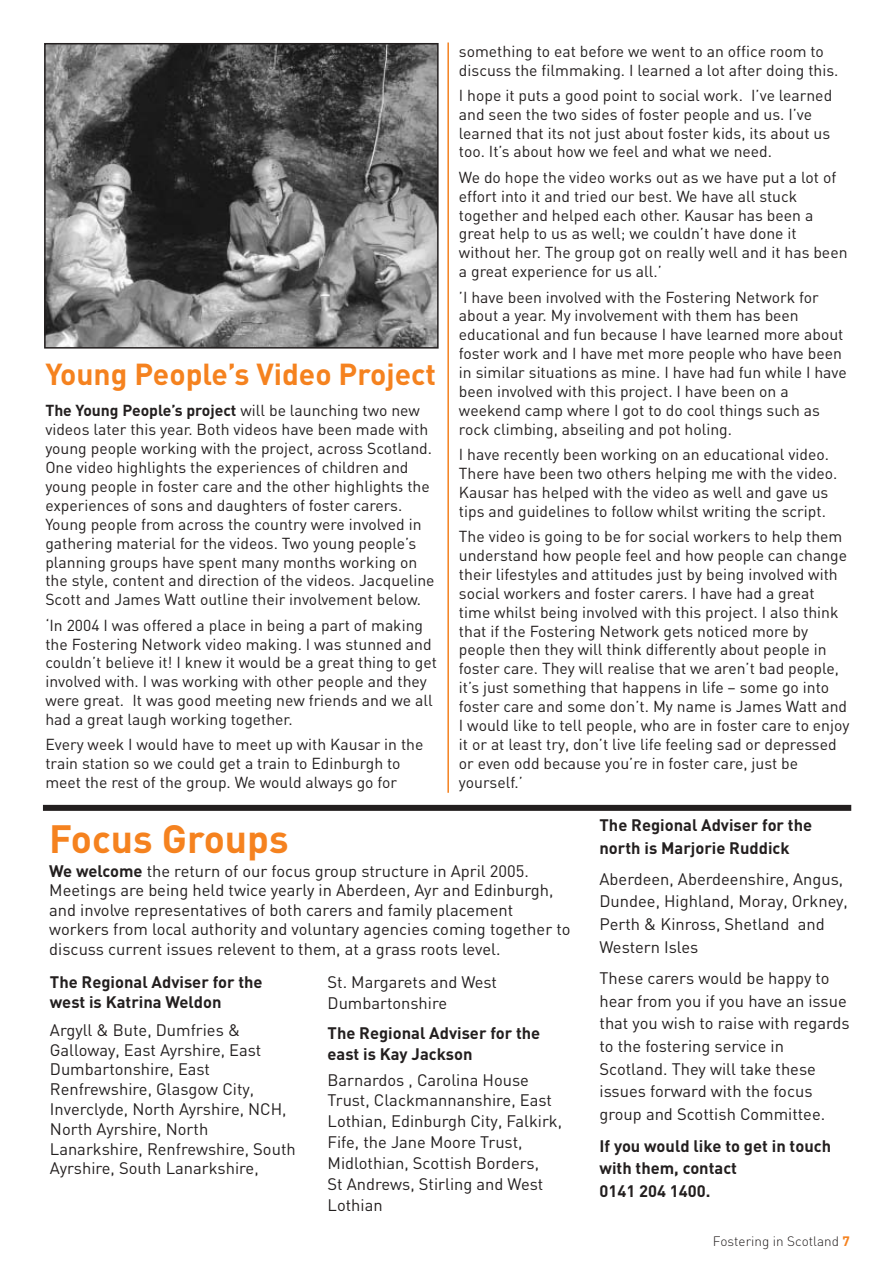
<style>
.page{position:relative;width:893px;height:1263px;background:#fff}
.page>*{position:absolute;margin:0;border:0;box-sizing:border-box;transform-origin:0 0}
.t1{font:700 39px "DIN";color:#f5821f}
.t2{font:700 30px "DIN";color:#f5821f}
.t3{font:16.5px/22.6px "DIN";color:#231f1f}
.t4{font:700 16.5px/22.6px "DIN";color:#231f1f}
.t5{font:15.75px/18.9px "DIN";color:#231f1f}
.t6{font:300 13.5px "DIN";color:#231f1f}
.s1{font-weight:700}
.s2{font-weight:700;color:#f5821f}
</style>
<div class="page">
<img style="left:47px;top:46px;width:388px;height:300px">
<div style="left:44px;top:43px;width:394px;height:306px;border:2px solid #231f1f"></div>
<hr style="left:447px;top:43px;width:2px;height:750px;background:#f5821f">
<div style="left:43px;top:805px;width:808px;height:6px;background:#231f1f"></div>
<h2 class="t2" style="left:45px;top:364px;width:392px">Young People’s Video Project</h2>
<p class="t5" style="left:45px;top:403px;width:391px"><span class="s1">The Young People’s project</span> will be launching two new videos later this year. Both videos have been made with young people working with the project, across Scotland.<br>One video highlights the experiences of children and young people in foster care and the other highlights the experiences of sons and daughters of foster carers.<br>Young people from across the country were involved in gathering material for the videos. Two young people’s planning groups have spent many months working on the style, content and direction of the videos. Jacqueline Scott and James Watt outline their involvement below.</p>
<p class="t5" style="left:45px;top:617px;width:393px">‘In 2004 I was offered a place in being a part of making the Fostering Network video making. I was stunned and couldn’t believe it! I knew it would be a great thing to get involved with. I was working with other people and they were great. It was good meeting new friends and we all had a great laugh working together.</p>
<p class="t5" style="left:45px;top:737px;width:379px">Every week I would have to meet up with Kausar in the train station so we could get a train to Edinburgh to meet the rest of the group. We would always go for</p>
<p class="t5" style="left:459px;top:43px;width:381px">something to eat before we went to an office room to discuss the filmmaking. I learned a lot after doing this.</p>
<p class="t5" style="left:459px;top:88px;width:375px">I hope it puts a good point to social work. I’ve learned and seen the two sides of foster people and us. I’ve learned that its not just about foster kids, its about us too. It’s about how we feel and what we need.</p>
<p class="t5" style="left:459px;top:170px;width:390px">We do hope the video works out as we have put a lot of effort into it and tried our best. We have all stuck together and helped each other. Kausar has been a great help to us as well; we couldn’t have done it without her. The group got on really well and it has been a great experience for us all.’</p>
<p class="t5" style="left:459px;top:289px;width:389px">’I have been involved with the Fostering Network for about a year. My involvement with them has been educational and fun because I have learned more about foster work and I have met more people who have been in similar situations as mine. I have had fun while I have been involved with this project. I have been on a weekend camp where I got to do cool things such as rock climbing, abseiling and pot holing.</p>
<p class="t5" style="left:459px;top:447px;width:380px">I have recently been working on an educational video.<br>There have been two others helping me with the video.<br>Kausar has helped with the video as well and gave us tips and guidelines to follow whilst writing the script.</p>
<p class="t5" style="left:459px;top:529px;width:392px">The video is going to be for social workers to help them understand how people feel and how people can change their lifestyles and attitudes just by being involved with social workers and foster carers. I have had a great time whilst being involved with this project. I also think that if the Fostering Network gets noticed more by people then they will think differently about people in foster care. They will realise that we aren’t bad people, it’s just something that happens in life – some go into foster care and some don’t. My name is James Watt and I would like to tell people, who are in foster care to enjoy it or at least try, don’t live life feeling sad or depressed or even odd because you’re in foster care, just be yourself.’</p>
<h1 class="t1" style="left:49px;top:825px;width:241px">Focus Groups</h1>
<p class="t3" style="left:49px;top:863px;width:522px;line-height:19.5px"><span class="s1">We welcome</span> the return of our focus group structure in April 2005.<br>Meetings are being held twice yearly in Aberdeen, Ayr and Edinburgh, and involve representatives of both carers and family placement workers from local authority and voluntary agencies coming together to discuss current issues relevent to them, at a grass roots level.</p>
<p class="t4" style="left:50px;top:974px;width:214px;line-height:19.8px">The Regional Adviser for the west is Katrina Weldon</p>
<p class="t3" style="left:50px;top:1022px;width:247px;line-height:19.8px">Argyll &amp; Bute, Dumfries &amp;<br>Galloway, East Ayrshire, East<br>Dumbartonshire, East<br>Renfrewshire, Glasgow City,<br>Inverclyde, North Ayrshire, NCH,<br>North Ayrshire, North<br>Lanarkshire, Renfrewshire, South<br>Ayrshire, South Lanarkshire,</p>
<p class="t3" style="left:327px;top:973px;width:171px;line-height:21.1px">St. Margarets and West<br>Dumbartonshire</p>
<p class="t4" style="left:327px;top:1025px;width:214px;line-height:21.1px">The Regional Adviser for the east is Kay Jackson</p>
<p class="t3" style="left:327px;top:1071px;width:236px;line-height:20.9px">Barnardos , Carolina House<br>Trust, Clackmannanshire, East<br>Lothian, Edinburgh City, Falkirk,<br>Fife, the Jane Moore Trust,<br>Midlothian, Scottish Borders,<br>St Andrews, Stirling and West<br>Lothian</p>
<p class="t4" style="left:599px;top:816px;width:214px">The Regional Adviser for the north is Marjorie Ruddick</p>
<p class="t3" style="left:599px;top:869px;width:250px">Aberdeen, Aberdeenshire, Angus,<br>Dundee, Highland, Moray, Orkney,<br>Perth &amp; Kinross, Shetland and<br>Western Isles</p>
<p class="t3" style="left:599px;top:969px;width:252px">These carers would be happy to hear from you if you have an issue that you wish to raise with regards to the fostering service in<br>Scotland. They will take these issues forward with the focus group and Scottish Committee.</p>
<p class="t4" style="left:599px;top:1137px;width:233px">If you would like to get in touch with them, contact<br>0141 204 1400.</p>
<p class="t6" style="left:712px;top:1236px;width:138px">Fostering in Scotland <span class="s2">7</span></p>
</div>
